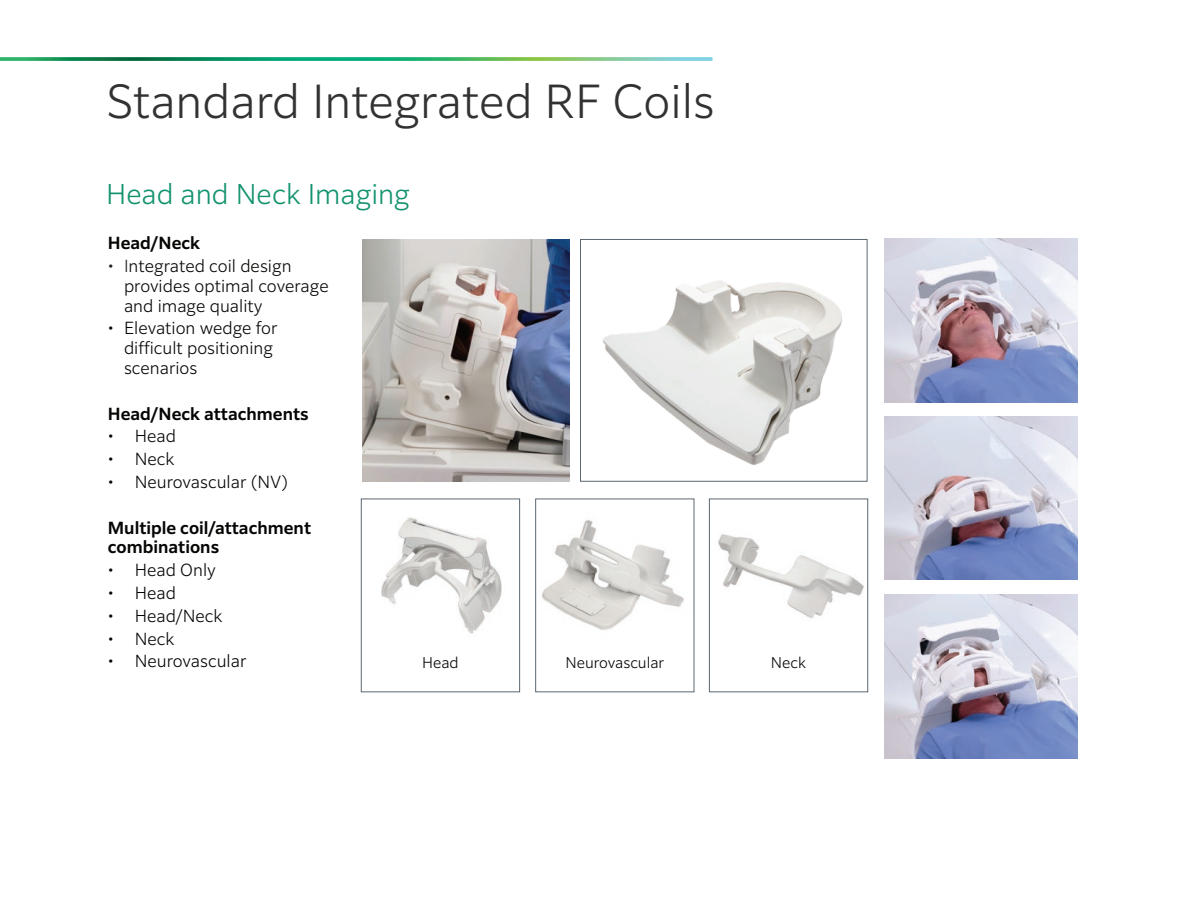
<style>
.page{position:relative;width:1188px;height:918px;background:#fff}
.page>*{position:absolute;margin:0;border:0;box-sizing:border-box;transform-origin:0 0}
.t1{font:300 45px "Clarimo UDPE";color:#313232}
.t2{font:300 27px "Clarimo UDPE";color:#12926e}
.t3{font:300 16.5px/19.8px "Clarimo UDPE";color:#050504}
.t4{font:600 16.5px/19.8px "Clarimo UDPE";color:#050504}
.t5{font:300 14.7px "Clarimo UDPE";color:#050504}
.s1{color:#231f20}
</style>
<div class="page">
<img style="left:603px;top:280px;width:239px;height:185px">
<img style="left:363px;top:239px;width:206px;height:242px">
<img style="left:381px;top:517px;width:121px;height:117px">
<img style="left:708px;top:517px;width:161px;height:118px">
<img style="left:535px;top:511px;width:149px;height:129px">
<div style="left:580px;top:239px;width:287px;height:242px;border:1px solid #5b6771"></div>
<div style="left:709px;top:499px;width:159px;height:193px;border:1px solid #5b6771"></div>
<div style="left:361px;top:499px;width:159px;height:193px;border:1px solid #5b6771"></div>
<img style="left:885px;top:238px;width:192px;height:164px">
<img style="left:885px;top:416px;width:192px;height:164px">
<img style="left:885px;top:595px;width:192px;height:164px">
<svg style="left:0;top:57px;width:712px;height:4px;background:#3fae78"></svg>
<h1 class="t1" style="left:106px;top:65px;width:610px">Standard Integrated RF Coils</h1>
<h2 class="t2" style="left:106px;top:173px;width:305px">Head and Neck Imaging</h2>
<p class="t4" style="left:108px;top:232px;width:94px">Head/Neck</p>
<p class="t3" style="left:124px;top:255px;width:206px;text-indent:-16px"><span class="s1">• I</span>ntegrated coil design provides optimal coverage and image quality</p>
<p class="t3" style="left:124px;top:317px;width:155px;text-indent:-16px">• Elevation wedge for difficult positioning scenarios</p>
<p class="t4" style="left:108px;top:402px;width:202px">Head/Neck attachments</p>
<p class="t3" style="left:108px;top:425px;width:70px">• Head</p>
<p class="t3" style="left:108px;top:448px;width:68px">• Neck</p>
<p class="t3" style="left:108px;top:471px;width:182px">• Neurovascular (NV)</p>
<p class="t4" style="left:108px;top:516px;width:205px">Multiple coil/attachment combinations</p>
<p class="t3" style="left:108px;top:559px;width:110px">• Head Only</p>
<p class="t3" style="left:108px;top:582px;width:70px">• Head</p>
<p class="t3" style="left:108px;top:605px;width:116px">• Head/Neck</p>
<p class="t3" style="left:108px;top:627px;width:68px">• Neck</p>
<p class="t3" style="left:108px;top:650px;width:140px">• Neurovascular</p>
<p class="t5" style="left:422px;top:651px;width:38px">Head</p>
<p class="t5" style="left:565px;top:651px;width:100px">Neurovascular</p>
<p class="t5" style="left:771px;top:651px;width:37px">Neck</p>
</div>
